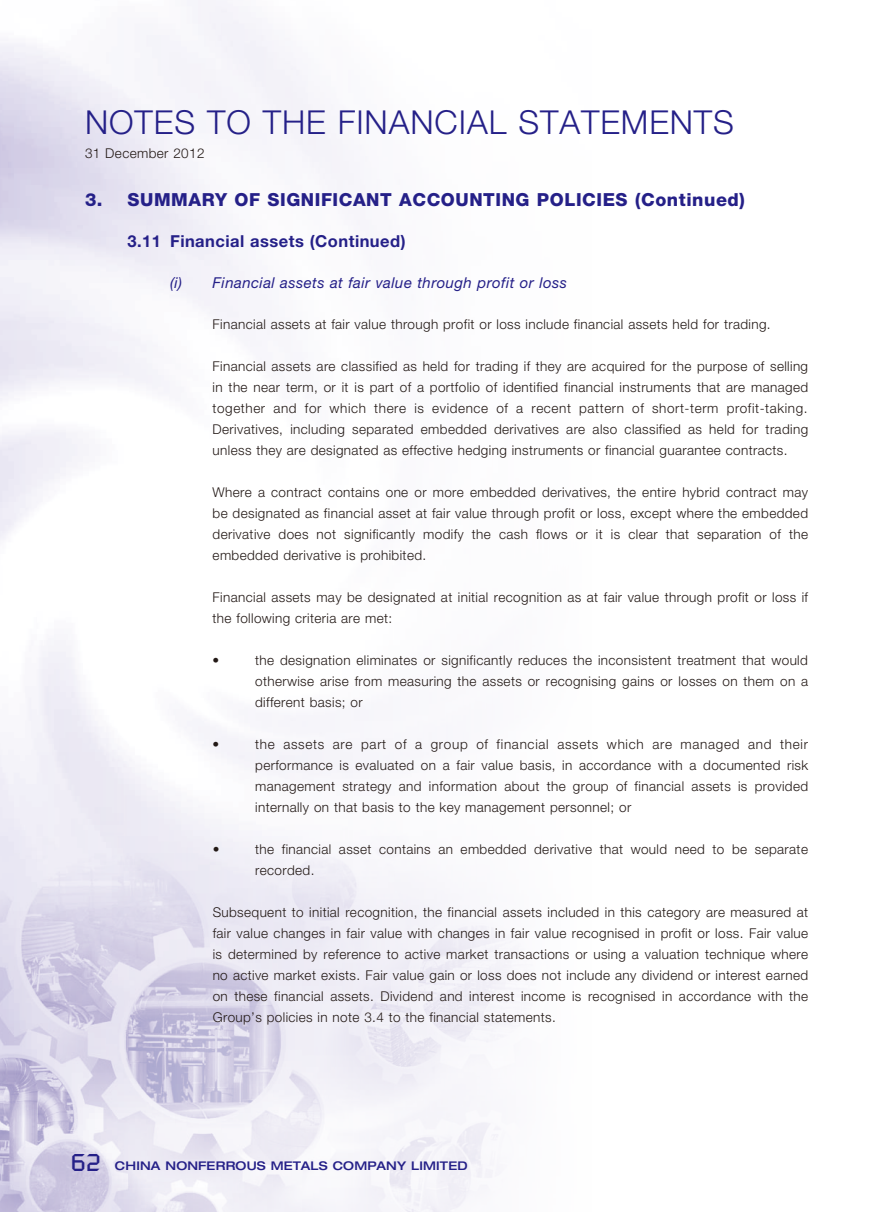
<style>
.page{position:relative;width:893px;height:1212px;background:#fff}
.page>*{position:absolute;margin:0;border:0;box-sizing:border-box;transform-origin:0 0}
.t1{font:300 33px "Helvetica Neue LT Std";letter-spacing:.03em;color:#252088}
.t2{font:800 18px "Helvetica Neue LT Std";letter-spacing:.03em;color:#252088}
.t3{font:700 16.5px "Helvetica Neue LT Std";letter-spacing:.03em;color:#252088}
.t4{font:italic 15px "Helvetica Neue LT Std";letter-spacing:.03em;color:#252088}
.t5{font:300 13.5px/21px "Helvetica Neue LT Std";letter-spacing:.03em;color:#231916;text-align:justify}
.t6{font:500 expanded 12px "Helvetica Neue LT Std";letter-spacing:.015em;color:#252088}
.s1{font-family:"Russell Square Std";font-weight:400;font-stretch:normal;font-size:24px}
</style>
<div class="page">
<img style="left:0;top:753px;width:552px;height:459px">
<h1 class="t1" style="left:85px;top:102px;width:650px">NOTES TO THE FINANCIAL STATEMENTS</h1>
<p class="t5" style="left:85px;top:142px;width:121px">31 December 2012</p>
<h2 class="t2" style="left:85px;top:189px;width:661px">3. SUMMARY OF SIGNIFICANT ACCOUNTING POLICIES (Continued)</h2>
<p class="t3" style="left:128px;top:231px;width:280px">3.11 Financial assets (Continued)</p>
<p class="t4" style="left:170px;top:273px;width:398px">(i) Financial assets at fair value through profit or loss</p>
<p class="t5" style="left:213px;top:313px;width:560px">Financial assets at fair value through profit or loss include financial assets held for trading.</p>
<p class="t5" style="left:213px;top:355px;width:597px">Financial assets are classified as held for trading if they are acquired for the purpose of selling in the near term, or it is part of a portfolio of identified financial instruments that are managed together and for which there is evidence of a recent pattern of short-term profit-taking.<br>Derivatives, including separated embedded derivatives are also classified as held for trading unless they are designated as effective hedging instruments or financial guarantee contracts.</p>
<p class="t5" style="left:213px;top:481px;width:597px">Where a contract contains one or more embedded derivatives, the entire hybrid contract may be designated as financial asset at fair value through profit or loss, except where the embedded derivative does not significantly modify the cash flows or it is clear that separation of the embedded derivative is prohibited.</p>
<p class="t5" style="left:213px;top:586px;width:597px">Financial assets may be designated at initial recognition as at fair value through profit or loss if the following criteria are met:</p>
<p class="t5" style="left:213px;top:649px;width:8px">•</p>
<p class="t5" style="left:255px;top:649px;width:554px">the designation eliminates or significantly reduces the inconsistent treatment that would otherwise arise from measuring the assets or recognising gains or losses on them on a different basis; or</p>
<p class="t5" style="left:213px;top:733px;width:8px">•</p>
<p class="t5" style="left:255px;top:733px;width:555px">the assets are part of a group of financial assets which are managed and their performance is evaluated on a fair value basis, in accordance with a documented risk management strategy and information about the group of financial assets is provided internally on that basis to the key management personnel; or</p>
<p class="t5" style="left:213px;top:838px;width:8px">•</p>
<p class="t5" style="left:255px;top:838px;width:554px">the financial asset contains an embedded derivative that would need to be separate recorded.</p>
<p class="t5" style="left:213px;top:901px;width:597px">Subsequent to initial recognition, the financial assets included in this category are measured at fair value changes in fair value with changes in fair value recognised in profit or loss. Fair value is determined by reference to active market transactions or using a valuation technique where no active market exists. Fair value gain or loss does not include any dividend or interest earned on these financial assets. Dividend and interest income is recognised in accordance with the Group’s policies in note 3.4 to the financial statements.</p>
<p class="t6" style="left:71px;top:1158px;width:398px"><span class="s1">62</span> CHINA NONFERROUS METALS COMPANY LIMITED</p>
</div>
